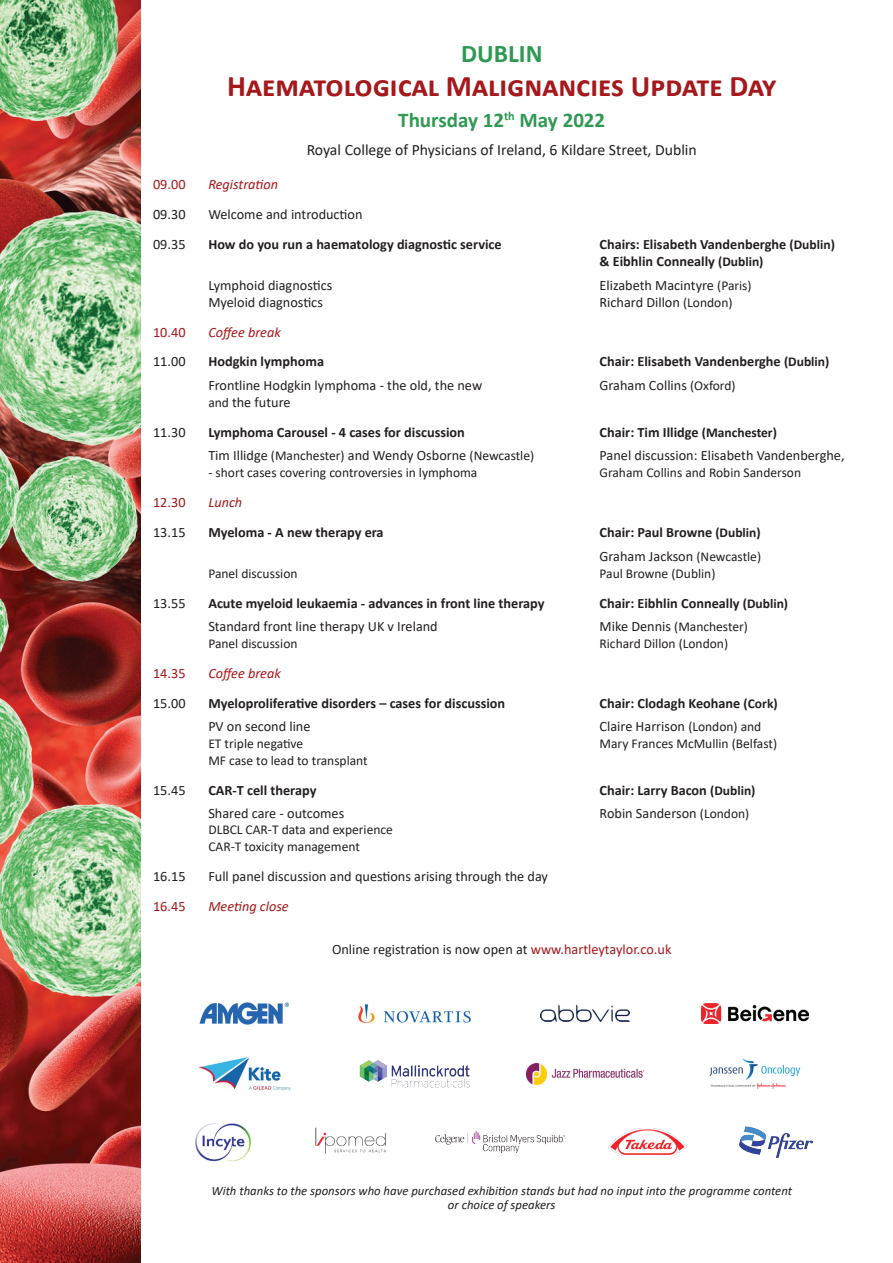
<style>
.page{position:relative;width:893px;height:1263px;background:#fff}
.page>*{position:absolute;margin:0;border:0;box-sizing:border-box;transform-origin:0 0}
.t1{font:700 30px "Calibri";color:#a5181b}
.t2{font:700 25.5px "Calibri";color:#2f9953}
.t3{font:700 21px "Calibri";color:#2f9953}
.t4{font:15.75px "Calibri";color:#231f20}
.t5{font:14.25px "Calibri";color:#231f20}
.t6{font:700 14.25px/17.1px "Calibri";color:#231f20}
.t7{font:italic 14.25px "Calibri";color:#a5181b}
.t8{font:14.25px "Calibri";color:#a5181b}
.t9{font:13.5px/17.1px "Calibri";color:#231f20}
.t10{font:italic 12.75px/14.2px "Calibri";color:#231f20;text-align:center}
.s1{font-size:13.5px}
.s2{font-weight:400}
.s3{font-weight:400;font-size:13.5px}
.s4{font-size:14.25px}
.s5{color:#a5181b}
</style>
<div class="page">
<img style="left:0;top:0;width:140px;height:1263px">
<img style="left:200px;top:1002px;width:89px;height:23px">
<img style="left:358px;top:1004px;width:113px;height:19px">
<img style="left:540px;top:1006px;width:89px;height:15px">
<img style="left:701px;top:1003px;width:107px;height:20px">
<img style="left:198px;top:1057px;width:93px;height:34px">
<img style="left:359px;top:1060px;width:111px;height:28px">
<img style="left:526px;top:1063px;width:117px;height:21px">
<img style="left:709px;top:1058px;width:92px;height:31px">
<img style="left:195px;top:1123px;width:56px;height:38px">
<img style="left:315px;top:1127px;width:71px;height:27px">
<img style="left:435px;top:1131px;width:129px;height:21px">
<img style="left:608px;top:1128px;width:79px;height:27px">
<img style="left:739px;top:1127px;width:74px;height:30px">
<h2 class="t2" style="left:461px;top:35px;width:83px">DUBLIN</h2>
<h1 class="t1" style="left:227px;top:65px;width:551px">Haematological Malignancies Update Day</h1>
<h3 class="t3" style="left:398px;top:106px;width:208px">Thursday 12<sup>th</sup> May 2022</h3>
<p class="t4" style="left:307px;top:139px;width:392px">Royal College of Physicians of Ireland, 6 Kildare Street, Dublin</p>
<p class="t8" style="left:153px;top:175px;width:34px">09.00</p>
<p class="t7" style="left:208px;top:175px;width:71px">Registration</p>
<p class="t5" style="left:153px;top:205px;width:34px">09.30</p>
<p class="t5" style="left:208px;top:205px;width:156px">Welcome and introduction</p>
<p class="t5" style="left:153px;top:234px;width:34px">09.35</p>
<p class="t6" style="left:208px;top:236px;width:295px">How do you run a haematology diagnostic service</p>
<p class="t6" style="left:600px;top:236px;width:237px">Chairs: Elisabeth Vandenberghe <span class="s1">(Dublin) </span>&amp; Eibhlin Conneally <span class="s1">(Dublin)</span></p>
<p class="t5" style="left:208px;top:275px;width:125px">Lymphoid diagnostics</p>
<p class="t5" style="left:600px;top:275px;width:154px">Elizabeth Macintyre <span class="s1">(Paris)</span></p>
<p class="t5" style="left:208px;top:292px;width:116px">Myeloid diagnostics</p>
<p class="t5" style="left:600px;top:292px;width:134px">Richard Dillon <span class="s1">(London)</span></p>
<p class="t8" style="left:153px;top:322px;width:34px">10.40</p>
<p class="t7" style="left:208px;top:322px;width:74px">Coffee break</p>
<p class="t5" style="left:153px;top:352px;width:34px">11.00</p>
<p class="t6" style="left:208px;top:353px;width:117px">Hodgkin lymphoma</p>
<p class="t6" style="left:600px;top:353px;width:231px">Chair: Elisabeth Vandenberghe <span class="s1">(Dublin)</span></p>
<p class="t5" style="left:208px;top:375px;width:275px">Frontline Hodgkin lymphoma - the old, the new</p>
<p class="t5" style="left:600px;top:375px;width:138px">Graham Collins <span class="s1">(Oxford)</span></p>
<p class="t5" style="left:208px;top:392px;width:84px"><span class="s1">and</span> the future</p>
<p class="t5" style="left:153px;top:422px;width:34px">11.30</p>
<p class="t6" style="left:208px;top:423px;width:258px">Lymphoma Carousel - 4 cases for discussion</p>
<p class="t6" style="left:600px;top:423px;width:179px">Chair: Tim Illidge <span class="s1">(Manchester)</span></p>
<p class="t5" style="left:208px;top:446px;width:327px">Tim Illidge <span class="s1">(Manchester)</span> and Wendy Osborne <span class="s1">(Newcastle)</span></p>
<p class="t5" style="left:600px;top:446px;width:247px">Panel discussion: Elisabeth Vandenberghe,</p>
<p class="t9" style="left:208px;top:464px;width:271px">- short cases covering controversies in lymphoma</p>
<p class="t9" style="left:600px;top:464px;width:203px">Graham Collins and Robin Sanderson</p>
<p class="t8" style="left:153px;top:493px;width:34px">12.30</p>
<p class="t7" style="left:208px;top:493px;width:35px">Lunch</p>
<p class="t5" style="left:153px;top:522px;width:34px">13.15</p>
<p class="t6" style="left:208px;top:524px;width:177px">Myeloma - A new therapy era</p>
<p class="t6" style="left:600px;top:520px;width:163px;line-height:23.5px">Chair: Paul Browne <span class="s1">(Dublin)<br></span><span class="s2">Graham Jackson</span> <span class="s3">(Newcastle)</span></p>
<p class="t9" style="left:208px;top:564px;width:91px">Panel discussion</p>
<p class="t9" style="left:600px;top:564px;width:117px">Paul Browne (Dublin)</p>
<p class="t5" style="left:153px;top:593px;width:34px">13.55</p>
<p class="t6" style="left:208px;top:594px;width:338px">Acute myeloid leukaemia - advances in front line therapy</p>
<p class="t6" style="left:600px;top:594px;width:190px">Chair: Eibhlin Conneally <span class="s1">(Dublin)</span></p>
<p class="t5" style="left:208px;top:616px;width:231px">Standard front line therapy UK v Ireland</p>
<p class="t9" style="left:600px;top:618px;width:150px"><span class="s4">Mike Dennis</span> (Manchester)</p>
<p class="t9" style="left:208px;top:635px;width:91px">Panel discussion</p>
<p class="t9" style="left:600px;top:635px;width:130px">Richard Dillon (London)</p>
<p class="t8" style="left:153px;top:663px;width:34px">14.35</p>
<p class="t7" style="left:208px;top:663px;width:74px">Coffee break</p>
<p class="t5" style="left:153px;top:693px;width:34px">15.00</p>
<p class="t6" style="left:208px;top:694px;width:298px">Myeloproliferative disorders – cases for discussion</p>
<p class="t6" style="left:600px;top:694px;width:180px">Chair: Clodagh Keohane <span class="s1">(Cork)</span></p>
<p class="t5" style="left:208px;top:717px;width:104px">PV on second line</p>
<p class="t5" style="left:600px;top:717px;width:163px">Claire Harrison <span class="s1">(London) and</span></p>
<p class="t9" style="left:208px;top:734px;width:96px">ET triple negative</p>
<p class="t9" style="left:600px;top:734px;width:179px">Mary Frances McMullin (Belfast)</p>
<p class="t9" style="left:208px;top:751px;width:161px">MF case to lead to transplant</p>
<p class="t5" style="left:153px;top:780px;width:34px">15.45</p>
<p class="t6" style="left:208px;top:781px;width:110px">CAR-T cell therapy</p>
<p class="t6" style="left:600px;top:781px;width:157px">Chair: Larry Bacon <span class="s1">(Dublin)</span></p>
<p class="t5" style="left:208px;top:803px;width:137px">Shared care - outcomes</p>
<p class="t5" style="left:600px;top:803px;width:151px">Robin Sanderson <span class="s1">(London)</span></p>
<p class="t9" style="left:208px;top:821px;width:186px">DLBCL CAR-T data and experience<br>CAR-T toxicity management</p>
<p class="t5" style="left:153px;top:866px;width:34px">16.15</p>
<p class="t5" style="left:208px;top:866px;width:341px">Full panel discussion and questions arising through the day</p>
<p class="t8" style="left:153px;top:896px;width:34px">16.45</p>
<p class="t7" style="left:208px;top:896px;width:82px">Meeting close</p>
<p class="t5" style="left:332px;top:939px;width:341px">Online registration is now open at <span class="s5">www.hartleytaylor.co.uk</span></p>
<p class="t10" style="left:211px;top:1183px;width:582px">With thanks to the sponsors who have purchased exhibition stands but had no input into the programme content or choice of speakers</p>
</div>
